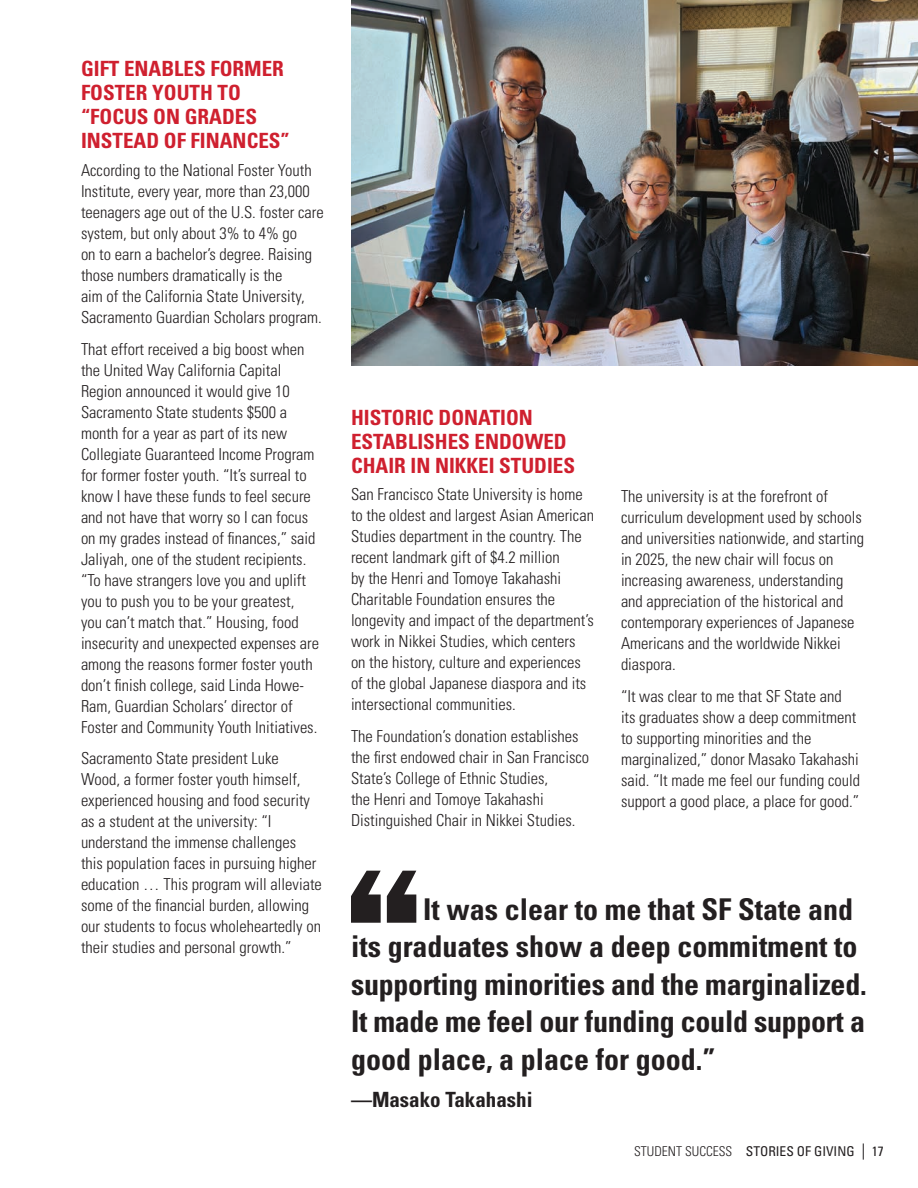
<style>
.page{position:relative;width:918px;height:1188px;background:#fff}
.page>*{position:absolute;margin:0;border:0;box-sizing:border-box;transform-origin:0 0}
.t1{font:700 condensed 30px/37.5px "Univers LT Std";color:#231f20}
.t2{font:700 condensed 21px/24px "Univers LT Std";color:#cf202f}
.t3{font:700 condensed 21px "Univers LT Std";color:#231f20}
.t4{font:300 condensed 16.5px/21px "Univers LT Std";color:#231f20}
.t5{font:condensed 13.5px "Univers LT Std";color:#231f20}
.s1{font-weight:300}
</style>
<div class="page">
<svg style="left:351px;top:871px;width:65px;height:52px"></svg>
<img style="left:351px;top:0;width:567px;height:365px">
<svg style="left:863px;top:1143px;width:1px;height:17px"></svg>
<h3 class="t2" style="left:81px;top:56px;width:210px">GIFT ENABLES FORMER<br>FOSTER YOUTH TO “FOCUS ON GRADES<br>INSTEAD OF FINANCES”</h3>
<p class="t4" style="left:81px;top:159px;width:244px">According to the National Foster Youth Institute, every year, more than 23,000 teenagers age out of the U.S. foster care system, but only about 3% to 4% go<br>on to earn a bachelor’s degree. Raising those numbers dramatically is the<br>aim of the California State University, Sacramento Guardian Scholars program.</p>
<p class="t4" style="left:81px;top:338px;width:240px">That effort received a big boost when the United Way California Capital Region announced it would give 10<br>Sacramento State students $500 a month for a year as part of its new Collegiate Guaranteed Income Program for former foster youth. “It’s surreal to know I have these funds to feel secure and not have that worry so I can focus on my grades instead of finances,” said Jaliyah, one of the student recipients. “To have strangers love you and uplift you to push you to be your greatest, you can’t match that.” Housing, food insecurity and unexpected expenses are among the reasons former foster youth don’t finish college, said Linda Howe-Ram, Guardian Scholars’ director of Foster and Community Youth Initiatives.</p>
<p class="t4" style="left:81px;top:748px;width:242px">Sacramento State president Luke Wood, a former foster youth himself, experienced housing and food security as a student at the university: “I understand the immense challenges this population faces in pursuing higher education … This program will alleviate some of the financial burden, allowing our students to focus wholeheartedly on their studies and personal growth.”</p>
<h3 class="t2" style="left:351px;top:405px;width:226px">HISTORIC DONATION<br>ESTABLISHES ENDOWED<br>CHAIR IN NIKKEI STUDIES</h3>
<p class="t4" style="left:351px;top:484px;width:245px">San Francisco State University is home to the oldest and largest Asian American Studies department in the country. The recent landmark gift of $4.2 million<br>by the Henri and Tomoye Takahashi Charitable Foundation ensures the longevity and impact of the department’s work in Nikkei Studies, which centers on the history, culture and experiences of the global Japanese diaspora and its intersectional communities.</p>
<p class="t4" style="left:351px;top:726px;width:240px">The Foundation’s donation establishes the first endowed chair in San Francisco State’s College of Ethnic Studies,<br>the Henri and Tomoye Takahashi Distinguished Chair in Nikkei Studies.</p>
<p class="t4" style="left:621px;top:486px;width:245px">The university is at the forefront of curriculum development used by schools and universities nationwide, and starting in 2025, the new chair will focus on increasing awareness, understanding and appreciation of the historical and contemporary experiences of Japanese Americans and the worldwide Nikkei diaspora.</p>
<p class="t4" style="left:621px;top:686px;width:241px">“It was clear to me that SF State and its graduates show a deep commitment to supporting minorities and the marginalized,” donor Masako Takahashi said. “It made me feel our funding could support a good place, a place for good.”</p>
<p class="t1" style="left:351px;top:890px;width:517px;text-indent:72px">It was clear to me that SF State and its graduates show a deep commitment to supporting minorities and the marginalized.<br>It made me feel our funding could support a good place, a place for good.”</p>
<p class="t3" style="left:351px;top:1087px;width:183px">—Masako Takahashi</p>
<p class="t5" style="left:634px;top:1143px;width:222px"><span class="s1">STUDENT SUCCESS</span> STORIES OF GIVING</p>
<p class="t5" style="left:872px;top:1143px;width:13px">17</p>
</div>
